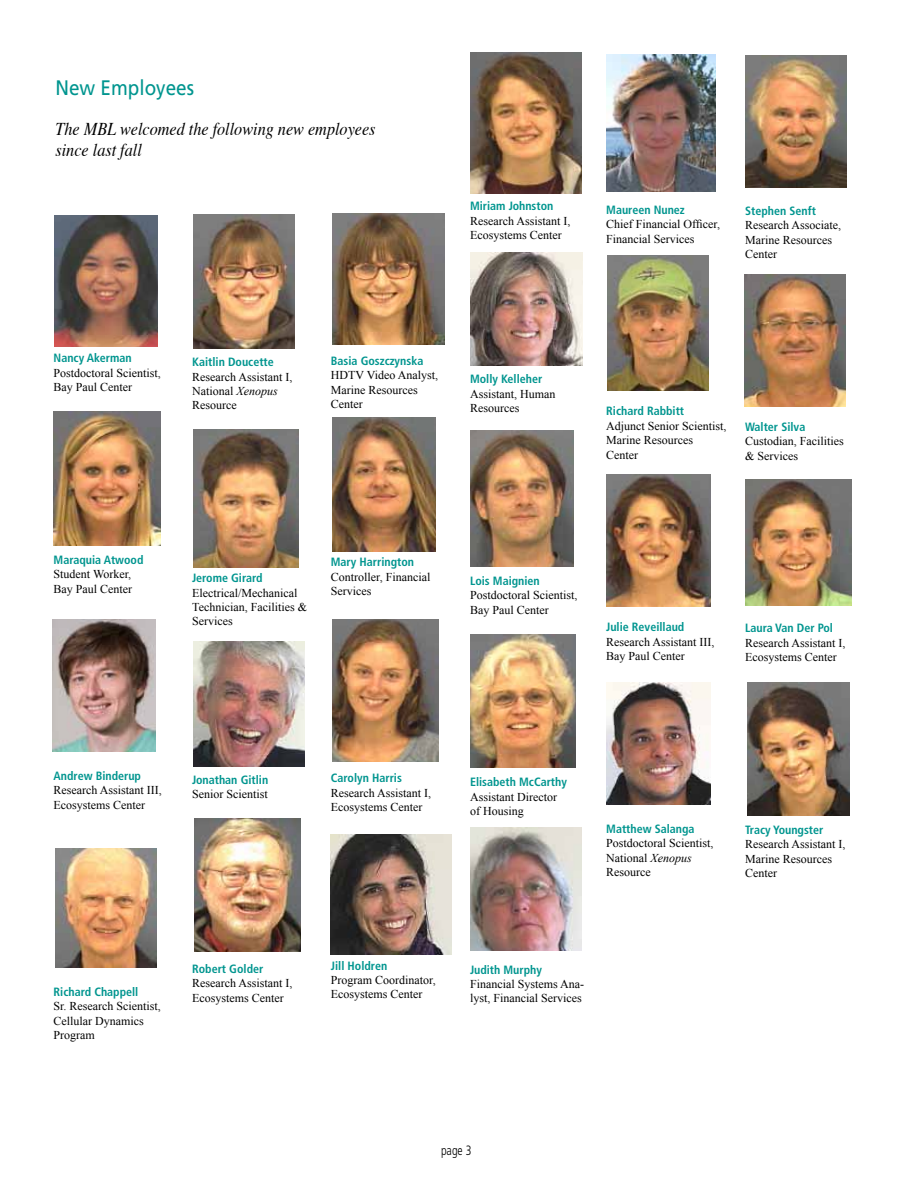
<style>
.page{position:relative;width:918px;height:1188px;background:#fff}
.page>*{position:absolute;margin:0;border:0;box-sizing:border-box;transform-origin:0 0}
.t1{font:21px "Frutiger";color:#00958f;scale:.9 1}
.t2{font:italic 18px/21.6px "Times";color:#000;scale:.9 1}
.t3{font:300 condensed 13.5px "Frutiger";color:#000;scale:.9 1}
.t4{font:12px/14.4px "Times New Roman";color:#000}
.t5{font:700 condensed 12px "Frutiger";color:#00958f}
.s1{font-style:italic}
</style>
<div class="page">
<img style="left:608px;top:255px;width:101px;height:136px">
<img style="left:193px;top:429px;width:105px;height:138px">
<img style="left:746px;top:55px;width:100px;height:132px">
<img style="left:55px;top:215px;width:102px;height:131px">
<img style="left:54px;top:412px;width:107px;height:134px">
<img style="left:55px;top:848px;width:101px;height:120px">
<img style="left:193px;top:214px;width:102px;height:135px">
<img style="left:332px;top:417px;width:103px;height:135px">
<img style="left:193px;top:642px;width:111px;height:125px">
<img style="left:195px;top:819px;width:106px;height:133px">
<img style="left:332px;top:213px;width:112px;height:131px">
<img style="left:332px;top:620px;width:107px;height:141px">
<img style="left:331px;top:834px;width:120px;height:121px">
<img style="left:470px;top:53px;width:112px;height:141px">
<img style="left:470px;top:253px;width:113px;height:112px">
<img style="left:470px;top:431px;width:103px;height:136px">
<img style="left:470px;top:635px;width:106px;height:132px">
<img style="left:470px;top:827px;width:112px;height:124px">
<img style="left:606px;top:682px;width:104px;height:122px">
<img style="left:606px;top:474px;width:104px;height:133px">
<img style="left:745px;top:275px;width:100px;height:132px">
<img style="left:746px;top:479px;width:105px;height:126px">
<img style="left:748px;top:683px;width:101px;height:133px">
<img style="left:606px;top:54px;width:110px;height:137px">
<img style="left:52px;top:619px;width:103px;height:132px">
<h1 class="t1" style="left:56px;top:76px;width:156px">New Employees</h1>
<h2 class="t2" style="left:56px;top:117px;width:357px">The MBL welcomed the following new employees since last fall</h2>
<p class="t5" style="left:470px;top:199px;width:85px">Miriam Johnston</p>
<p class="t4" style="left:470px;top:213px;width:102px">Research Assistant I,<br>Ecosystems Center</p>
<p class="t5" style="left:606px;top:202px;width:80px">Maureen Nunez</p>
<p class="t4" style="left:606px;top:217px;width:115px">Chief Financial Officer,<br>Financial Services</p>
<p class="t5" style="left:745px;top:204px;width:72px">Stephen Senft</p>
<p class="t4" style="left:745px;top:218px;width:97px">Research Associate,<br>Marine Resources<br>Center</p>
<p class="t5" style="left:54px;top:351px;width:80px">Nancy Akerman</p>
<p class="t4" style="left:54px;top:365px;width:109px">Postdoctoral Scientist,<br>Bay Paul Center</p>
<p class="t5" style="left:192px;top:355px;width:83px">Kaitlin Doucette</p>
<p class="t4" style="left:192px;top:369px;width:102px">Research Assistant I,<br>National <span class="s1">Xenopus<br></span>Resource</p>
<p class="t5" style="left:331px;top:354px;width:94px">Basia Goszczynska</p>
<p class="t4" style="left:331px;top:368px;width:109px">HDTV Video Analyst,<br>Marine Resources<br>Center</p>
<p class="t5" style="left:470px;top:372px;width:74px">Molly Kelleher</p>
<p class="t4" style="left:470px;top:386px;width:87px">Assistant, Human<br>Resources</p>
<p class="t5" style="left:606px;top:404px;width:79px">Richard Rabbitt</p>
<p class="t4" style="left:606px;top:418px;width:122px">Adjunct Senior Scientist,<br>Marine Resources<br>Center</p>
<p class="t5" style="left:745px;top:420px;width:62px">Walter Silva</p>
<p class="t4" style="left:745px;top:434px;width:100px">Custodian, Facilities &amp; Services</p>
<p class="t5" style="left:54px;top:553px;width:91px">Maraquia Atwood</p>
<p class="t4" style="left:54px;top:567px;width:80px">Student Worker,<br>Bay Paul Center</p>
<p class="t5" style="left:192px;top:571px;width:72px">Jerome Girard</p>
<p class="t4" style="left:192px;top:585px;width:116px">Electrical/Mechanical<br>Technician, Facilities &amp;<br>Services</p>
<p class="t5" style="left:331px;top:555px;width:85px">Mary Harrington</p>
<p class="t4" style="left:331px;top:569px;width:101px">Controller, Financial<br>Services</p>
<p class="t5" style="left:470px;top:573px;width:71px">Lois Maignien</p>
<p class="t4" style="left:470px;top:588px;width:109px">Postdoctoral Scientist,<br>Bay Paul Center</p>
<p class="t5" style="left:606px;top:620px;width:80px">Julie Reveillaud</p>
<p class="t4" style="left:606px;top:634px;width:110px">Research Assistant III,<br>Bay Paul Center</p>
<p class="t5" style="left:745px;top:621px;width:89px">Laura Van Der Pol</p>
<p class="t4" style="left:745px;top:635px;width:102px">Research Assistant I,<br>Ecosystems Center</p>
<p class="t5" style="left:54px;top:769px;width:89px">Andrew Binderup</p>
<p class="t4" style="left:54px;top:783px;width:110px">Research Assistant III,<br>Ecosystems Center</p>
<p class="t5" style="left:192px;top:772px;width:78px">Jonathan Gitlin</p>
<p class="t4" style="left:192px;top:787px;width:77px">Senior Scientist</p>
<p class="t5" style="left:54px;top:985px;width:86px">Richard Chappell</p>
<p class="t4" style="left:54px;top:999px;width:109px">Sr. Research Scientist,<br>Cellular Dynamics<br>Program</p>
<p class="t5" style="left:192px;top:961px;width:73px">Robert Golder</p>
<p class="t4" style="left:192px;top:976px;width:102px">Research Assistant I,<br>Ecosystems Center</p>
<p class="t5" style="left:331px;top:771px;width:73px">Carolyn Harris</p>
<p class="t4" style="left:331px;top:785px;width:102px">Research Assistant I,<br>Ecosystems Center</p>
<p class="t5" style="left:331px;top:958px;width:58px">Jill Holdren</p>
<p class="t4" style="left:331px;top:973px;width:106px">Program Coordinator,<br>Ecosystems Center</p>
<p class="t5" style="left:470px;top:775px;width:98px">Elisabeth McCarthy</p>
<p class="t4" style="left:470px;top:789px;width:88px">Assistant Director of Housing</p>
<p class="t5" style="left:606px;top:822px;width:90px">Matthew Salanga</p>
<p class="t4" style="left:606px;top:836px;width:109px">Postdoctoral Scientist,<br>National <span class="s1">Xenopus<br></span>Resource</p>
<p class="t5" style="left:745px;top:823px;width:80px">Tracy Youngster</p>
<p class="t4" style="left:745px;top:837px;width:102px">Research Assistant I,<br>Marine Resources<br>Center</p>
<p class="t5" style="left:470px;top:962px;width:73px">Judith Murphy</p>
<p class="t4" style="left:470px;top:977px;width:115px">Financial Systems Ana&shy;lyst, Financial Services</p>
<p class="t3" style="left:441px;top:1142px;width:35px">page 3</p>
</div>
